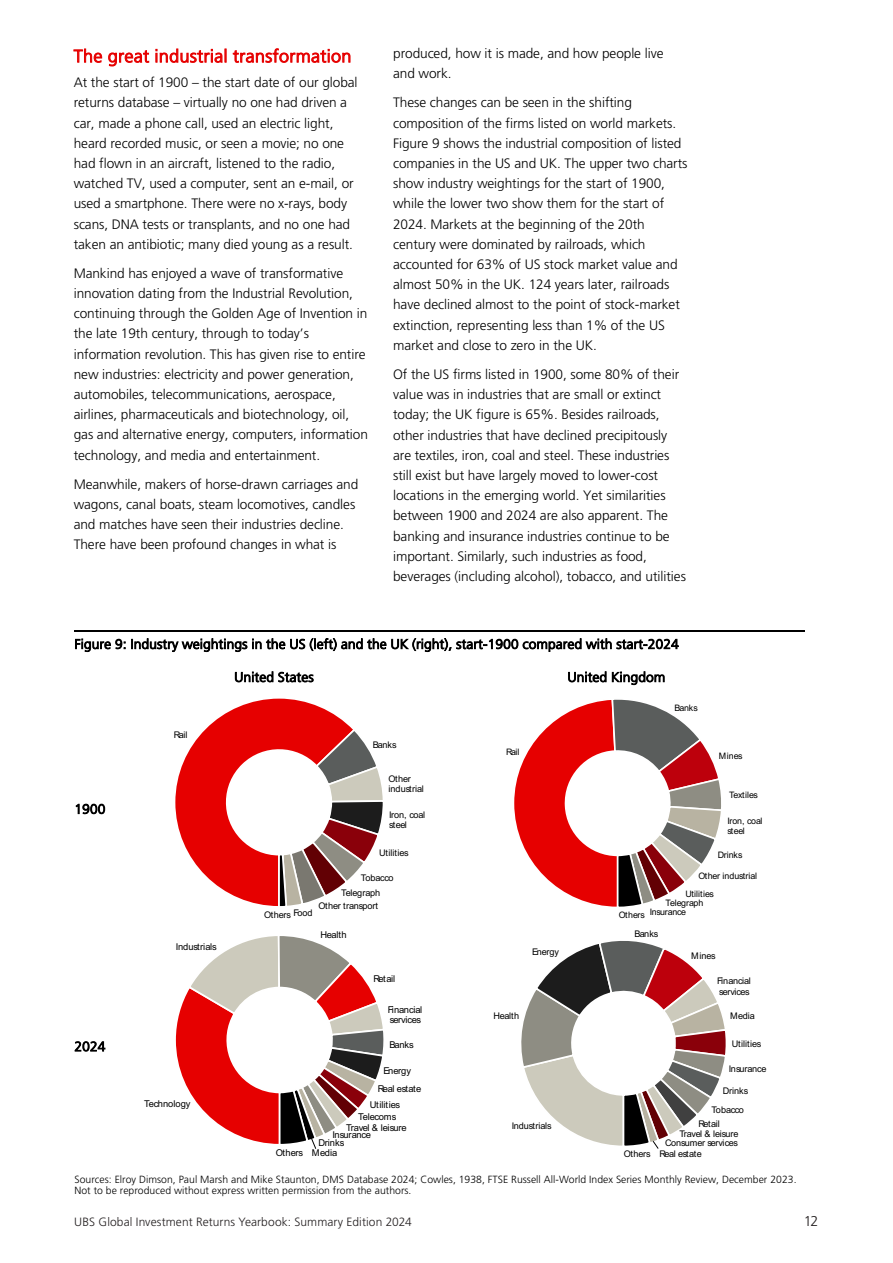
<style>
.page{position:relative;width:893px;height:1263px;background:#fff}
.page>*{position:absolute;margin:0;border:0;box-sizing:border-box;transform-origin:0 0}
.t1{font:300 17.55px "Frutiger";letter-spacing:.02em;color:#e60000}
.t2{font:300 14.25px "Frutiger";color:#231f20}
.t3{font:300 13.65px/20.2px "Frutiger";letter-spacing:-.005em;color:#000}
.t4{font:300 13.35px "Frutiger";letter-spacing:.015em;color:#000}
.t5{font:300 12px "Frutiger";letter-spacing:.005em;color:#231f20}
.t6{font:300 10.35px/11.9px "Frutiger";letter-spacing:.005em;color:#000}
.t7{font:9.45px/12.5px "Arial";letter-spacing:-.005em;color:#000}
.t8{font:9.45px/10.5px "Arial";letter-spacing:-.05em;color:#000}
.t9{font:9.45px/6.9px "Arial";letter-spacing:-.045em;color:#000}
.t10{font:9.15px/10.2px "Arial";letter-spacing:-.005em;color:#000}
.t11{font:9.15px/10.2px "Arial";letter-spacing:-.05em;color:#000}
.t12{font:9.15px/14.7px "Arial";letter-spacing:-.045em;color:#000}
.t13{font:9.15px "Arial";letter-spacing:-.03em;color:#000}
.t14{font:8.85px/17.4px "Arial";letter-spacing:-.005em;color:#000}
.t15{font:8.85px/9.9px "Arial";letter-spacing:-.05em;color:#000}
.t16{font:8.85px/8.9px "Arial";letter-spacing:-.03em;color:#000}
.s1{font-size:11.85px;color:#000}
</style>
<div class="page">
<hr style="left:74px;top:631px;width:731px;height:1px;background:#000">
<svg style="left:175px;top:698px;width:208px;height:208px"></svg>
<svg style="left:514px;top:699px;width:207px;height:208px"></svg>
<svg style="left:175px;top:936px;width:209px;height:213px"></svg>
<svg style="left:521px;top:941px;width:205px;height:208px"></svg>
<p class="t1" style="left:74px;top:46px;width:279px">The great industrial transformation</p>
<p class="t3" style="left:74px;top:72px;width:285px">At the start of 1900 – the start date of our global returns database – virtually no one had driven a car, made a phone call, used an electric light, heard recorded music, or seen a movie; no one had flown in an aircraft, listened to the radio, watched TV, used a computer, sent an e-mail, or used a smartphone. There were no x-rays, body scans, DNA tests or transplants, and no one had taken an antibiotic; many died young as a result.</p>
<p class="t3" style="left:74px;top:263px;width:296px">Mankind has enjoyed a wave of transformative innovation dating from the Industrial Revolution, continuing through the Golden Age of Invention in the late 19th century, through to today’s information revolution. This has given rise to entire new industries: electricity and power generation, automobiles, telecommunications, aerospace, airlines, pharmaceuticals and biotechnology, oil, gas and alternative energy, computers, information technology, and media and entertainment.</p>
<p class="t3" style="left:74px;top:474px;width:286px">Meanwhile, makers of horse-drawn carriages and wagons, canal boats, steam locomotives, candles and matches have seen their industries decline.<br>There have been profound changes in what is</p>
<p class="t3" style="left:393px;top:43px;width:272px">produced, how it is made, and how people live and work.</p>
<p class="t3" style="left:393px;top:93px;width:296px">These changes can be seen in the shifting composition of the firms listed on world markets.<br>Figure 9 shows the industrial composition of listed companies in the US and UK. The upper two charts show industry weightings for the start of 1900, while the lower two show them for the start of 2024. Markets at the beginning of the 20th century were dominated by railroads, which accounted for 63% of US stock market value and almost 50% in the UK. 124 years later, railroads have declined almost to the point of stock-market extinction, representing less than 1% of the US market and close to zero in the UK.</p>
<p class="t3" style="left:393px;top:364px;width:294px">Of the US firms listed in 1900, some 80% of their value was in industries that are small or extinct today; the UK figure is 65%. Besides railroads, other industries that have declined precipitously are textiles, iron, coal and steel. These industries still exist but have largely moved to lower-cost locations in the emerging world. Yet similarities between 1900 and 2024 are also apparent. The banking and insurance industries continue to be important. Similarly, such industries as food, beverages (including alcohol), tobacco, and utilities</p>
<p class="t4" style="left:74px;top:636px;width:606px">Figure 9: Industry weightings in the US (left) and the UK (right), start-1900 compared with start-2024</p>
<p class="t4" style="left:234px;top:669px;width:81px">United States</p>
<p class="t4" style="left:567px;top:669px;width:99px">United Kingdom</p>
<p class="t4" style="left:74px;top:801px;width:32px">1900</p>
<p class="t10" style="left:174px;top:730px;width:15px">Rail</p>
<p class="t4" style="left:74px;top:1039px;width:32px">2024</p>
<p class="t7" style="left:176px;top:940px;width:42px">Industrials</p>
<p class="t7" style="left:144px;top:1097px;width:48px">Technology</p>
<p class="t10" style="left:373px;top:740px;width:25px">Banks</p>
<p class="t10" style="left:389px;top:773px;width:37px">Other industrial</p>
<p class="t11" style="left:389px;top:809px;width:37px">Iron, coal steel</p>
<p class="t10" style="left:379px;top:847px;width:31px">Utilities</p>
<p class="t12" style="left:341px;top:870px;width:54px;text-indent:20px">Tobacco<br>Telegraph</p>
<p class="t10" style="left:319px;top:901px;width:61px">Other transport</p>
<p class="t10" style="left:264px;top:910px;width:50px">Others Food</p>
<p class="t7" style="left:321px;top:929px;width:28px">Health</p>
<p class="t7" style="left:373px;top:972px;width:23px">Retail</p>
<p class="t8" style="left:388px;top:1004px;width:36px">Financial services</p>
<p class="t7" style="left:389px;top:1038px;width:26px">Banks</p>
<p class="t8" style="left:378px;top:1061px;width:45px;line-height:18.5px;text-align:center">Energy<br>Real estate</p>
<p class="t7" style="left:358px;top:1098px;width:44px;text-indent:12px">Utilities<br>Telecoms</p>
<p class="t9" style="left:333px;top:1124px;width:76px;text-indent:14px">Travel &amp; leisure<br>Insurance</p>
<p class="t7" style="left:276px;top:1138px;width:70px;line-height:10.1px;text-indent:43px">Drinks<br>Others Media</p>
<p class="t14" style="left:506px;top:743px;width:15px">Rail</p>
<p class="t10" style="left:532px;top:947px;width:28px">Energy</p>
<p class="t10" style="left:494px;top:1011px;width:27px">Health</p>
<p class="t10" style="left:512px;top:1120px;width:41px">Industrials</p>
<p class="t14" style="left:675px;top:699px;width:25px">Banks</p>
<p class="t14" style="left:719px;top:747px;width:25px">Mines</p>
<p class="t15" style="left:729px;top:789px;width:30px">Textiles</p>
<p class="t15" style="left:727px;top:816px;width:37px">Iron, coal steel</p>
<p class="t14" style="left:718px;top:846px;width:26px">Drinks</p>
<p class="t14" style="left:685px;top:867px;width:73px;text-indent:13px">Other industrial<br>Utilities</p>
<p class="t16" style="left:650px;top:898px;width:55px;text-indent:16px">Telegraph<br>Insurance</p>
<p class="t14" style="left:619px;top:906px;width:28px">Others</p>
<p class="t10" style="left:635px;top:929px;width:25px">Banks</p>
<p class="t10" style="left:691px;top:950px;width:26px">Mines</p>
<p class="t11" style="left:717px;top:976px;width:35px">Financial services</p>
<p class="t10" style="left:730px;top:1011px;width:26px">Media</p>
<p class="t10" style="left:732px;top:1039px;width:31px">Utilities</p>
<p class="t13" style="left:729px;top:1063px;width:39px">Insurance</p>
<p class="t10" style="left:711px;top:1081px;width:38px;line-height:19.5px;text-indent:12px">Drinks<br>Tobacco</p>
<p class="t11" style="left:679px;top:1118px;width:61px;text-align:center">Retail<br>Travel &amp; leisure</p>
<p class="t11" style="left:624px;top:1137px;width:115px;line-height:11.2px;text-indent:41px">Consumer services<br>Others Real estate</p>
<p class="t6" style="left:74px;top:1173px;width:724px">Sources: Elroy Dimson, Paul Marsh and Mike Staunton, DMS Database 2024; Cowles, 1938, FTSE Russell All-World Index Series Monthly Review, December 2023.<br>Not to be reproduced without express written permission from the authors.</p>
<p class="t5" style="left:70px;top:1215px;width:343px"><span class="s1">18</span>UBS Global Investment Returns Yearbook: Summary Edition 2024</p>
<p class="t2" style="left:804px;top:1213px;width:16px">12</p>
</div>
